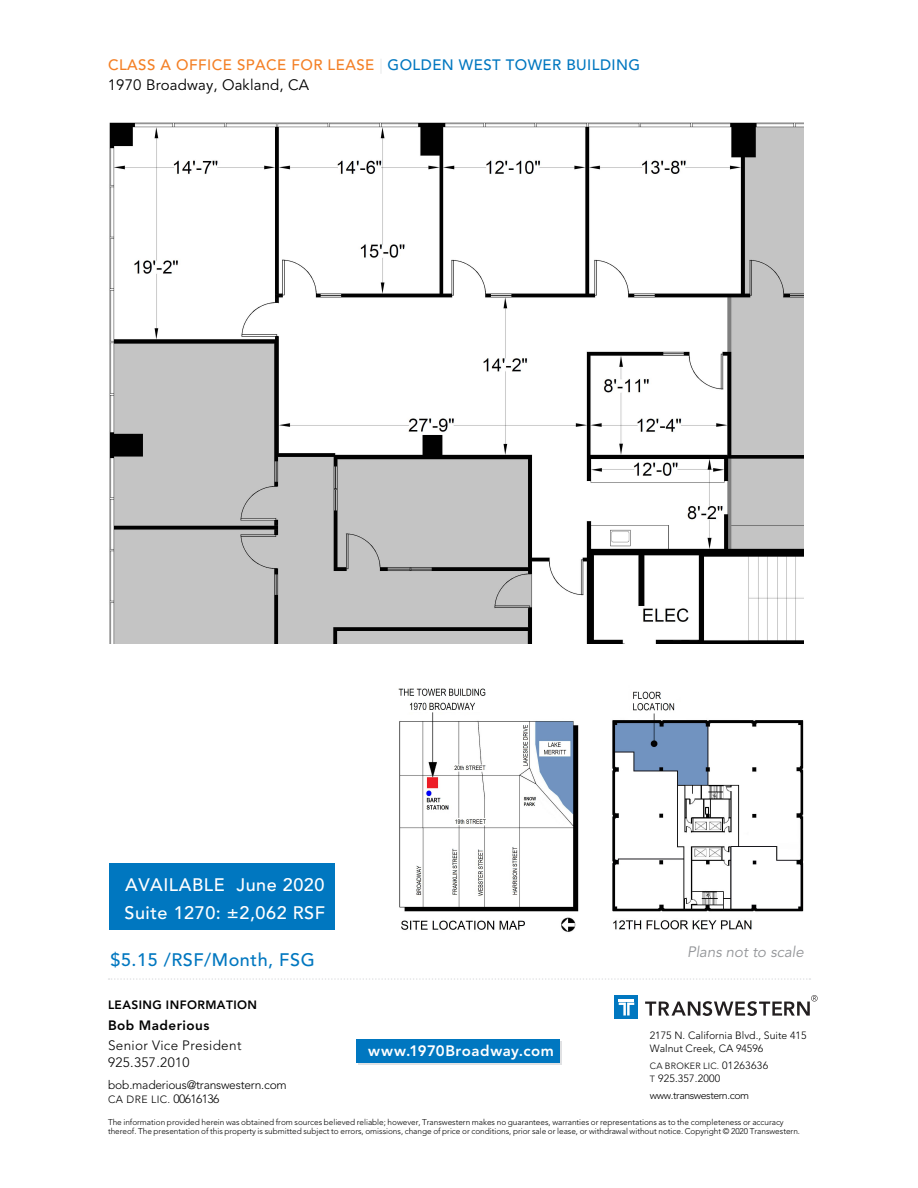
<style>
.page{position:relative;width:918px;height:1188px;background:#fff}
.page>*{position:absolute;margin:0;border:0;box-sizing:border-box;transform-origin:0 0}
.t1{font:500 18px "Avenir LT";letter-spacing:.03em;color:#fff}
.t2{font:500 18px "Avenir LT";letter-spacing:.03em;color:#0077c0}
.t3{font:500 18px "Avenir LT Std";letter-spacing:.03em;color:#fff}
.t4{font:500 15px/20.4px "Avenir LT Std";letter-spacing:.03em;color:#f48026}
.t5{font:800 15px "Avenir LT Std";letter-spacing:.035em;color:#fff}
.t6{font:italic 15px "Avenir LT Std";color:#939598}
.t7{font:300 13.5px/16.5px "Avenir LT Std";letter-spacing:.025em;color:#000}
.t8{font:800 13.5px "Avenir LT Std";letter-spacing:.035em;color:#000}
.t9{font:300 12px "Avenir LT Std";letter-spacing:-.015em;color:#000}
.t10{font:800 12px "Avenir LT Std";letter-spacing:.035em;color:#000}
.t11{font:300 10.5px/13.5px "Avenir LT Std";color:#000}
.t12{font:300 10.5px/16.5px "Avenir LT Std";letter-spacing:-.04em;color:#000}
.t13{font:300 9px "Avenir LT Std";letter-spacing:.025em;color:#000}
.t14{font:300 8.25px/9px "Avenir LT Std";letter-spacing:-.005em;color:#000}
.s1{font-weight:300;color:#e0e1e3}
.s2{color:#0077c0}
.s3{font-weight:400;color:#000}
.s4{font-family:"Avenir LT Std"}
.s5{font-size:12px}
.s6{font-size:10.5px}
.s7{font-size:9px}
</style>
<div class="page">
<svg style="left:109px;top:978px;width:701px;height:2px"></svg>
<div style="left:615px;top:995px;width:23px;height:24px;background:#0077c0"></div>
<svg style="left:619px;top:999px;width:15px;height:16px"></svg>
<svg style="left:645px;top:995px;width:173px;height:21px"></svg>
<div style="left:358px;top:1041px;width:203px;height:24px;background:#e0e1e3"></div>
<div style="left:357px;top:1040px;width:203px;height:23px;background:#0077c0"></div>
<div style="left:109px;top:864px;width:226px;height:66px;background:#0077c0"></div>
<img style="left:109px;top:122px;width:695px;height:521px">
<img style="left:398px;top:688px;width:406px;height:244px">
<h2 class="t4" style="left:108px;top:55px;width:534px">CLASS A OFFICE SPACE FOR LEASE <span class="s1">|</span> <span class="s2">GOLDEN WEST TOWER BUILDING<br></span><span class="s3">1970 Broadway, Oakland, CA</span></h2>
<h1 class="t3" style="left:125px;top:874px;width:201px">AVAILABLE June 2020</h1>
<h1 class="t1" style="left:124px;top:902px;width:202px"><span class="s4">Suite</span> 1270: ±2,062 RSF</h1>
<h1 class="t2" style="left:111px;top:950px;width:206px">$5.15 /RSF/Month, FSG</h1>
<h2 class="t6" style="left:687px;top:943px;width:118px">Plans not to scale</h2>
<h3 class="t10" style="left:108px;top:998px;width:151px">LEASING INFORMATION</h3>
<h3 class="t8" style="left:108px;top:1017px;width:103px">Bob Maderious</h3>
<h3 class="t7" style="left:108px;top:1038px;width:135px">Senior Vice President<br>925.357.2010</h3>
<h3 class="t9" style="left:108px;top:1078px;width:180px">bob.maderious@transwestern.com</h3>
<p class="t11" style="left:108px;top:1093px;width:113px">CA DRE LIC. <span class="s5">00616136</span></p>
<p class="t11" style="left:650px;top:1028px;width:158px">2175 N. California Blvd., Suite 415<br>Walnut Creek, CA 94596</p>
<p class="t13" style="left:650px;top:1061px;width:120px">CA BROKER LIC. <span class="s6">01263636</span></p>
<p class="t12" style="left:650px;top:1071px;width:101px"><span class="s7">T</span> 925.357.2000 www.transwestern.com</p>
<p class="t14" style="left:108px;top:1117px;width:694px">The information provided herein was obtained from sources believed reliable; however, Transwestern makes no guarantees, warranties or representations as to the completeness or accuracy thereof. The presentation of this property is submitted subject to errors, omissions, change of price or conditions, prior sale or lease, or withdrawal without notice. Copyright © 2020 Transwestern.</p>
<h2 class="t5" style="left:368px;top:1041px;width:187px">www.1970Broadway.com</h2>
</div>
